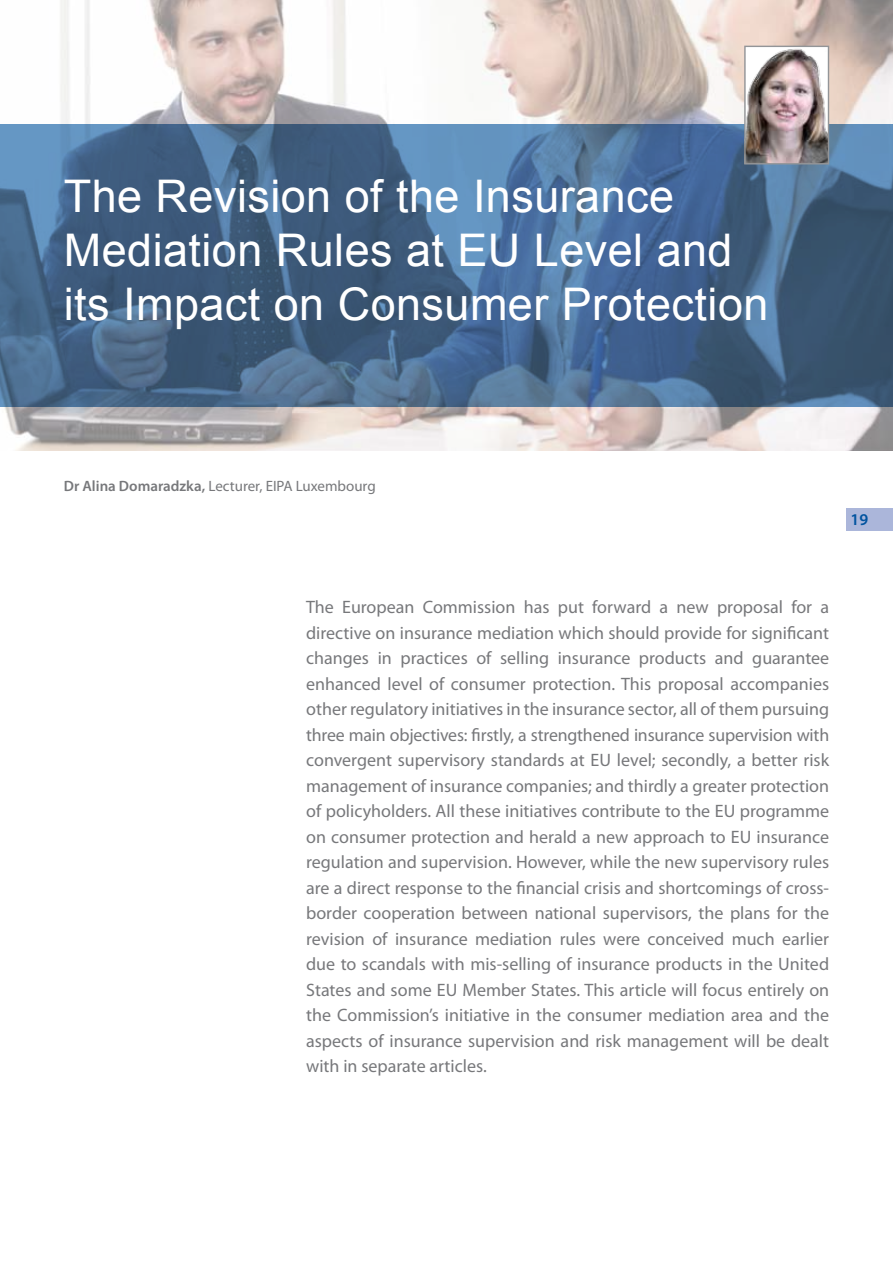
<style>
.page{position:relative;width:893px;height:1263px;background:#fff}
.page>*{position:absolute;margin:0;border:0;box-sizing:border-box;transform-origin:0 0}
.t1{font:45px/54px "Arial";letter-spacing:.01em;color:#fff}
.t2{font:18px/25.5px "Myriad Pro";color:#77787b;text-align:justify}
.t3{font:600 16.5px "Myriad Pro";color:#00539f}
.t4{font:15px "Myriad Pro";color:#77787b}
.s1{font-weight:600}
</style>
<div class="page">
<div style="left:847px;top:508px;width:46px;height:23px;background:#abb6da"></div>
<img style="left:0;top:0;width:893px;height:450px">
<svg style="left:1px;top:124px;width:892px;height:282px;background:#46678c"></svg>
<img style="left:746px;top:48px;width:81px;height:114px">
<div style="left:744px;top:46px;width:85px;height:118px;border:1px solid #939598"></div>
<h1 class="t1" style="left:64px;top:169px;width:706px">The Revision of the Insurance<br>Mediation Rules at EU Level and its Impact on Consumer Protection</h1>
<p class="t4" style="left:64px;top:478px;width:313px"><span class="s1">Dr Alina Domaradzka,</span> Lecturer, EIPA Luxembourg</p>
<p class="t3" style="left:851px;top:509px;width:19px">19</p>
<p class="t2" style="left:306px;top:595px;width:525px">The European Commission has put forward a new proposal for a directive on insurance mediation which should provide for significant changes in practices of selling insurance products and guarantee enhanced level of consumer protection. This proposal accompanies other regulatory initiatives in the insurance sector, all of them pursuing three main objectives: firstly, a strengthened insurance supervision with convergent supervisory standards at EU level; secondly, a better risk management of insurance companies; and thirdly a greater protection of policyholders. All these initiatives contribute to the EU programme on consumer protection and herald a new approach to EU insurance regulation and supervision. However, while the new supervisory rules are a direct response to the financial crisis and shortcomings of cross&shy;border cooperation between national supervisors, the plans for the revision of insurance mediation rules were conceived much earlier due to scandals with mis-selling of insurance products in the United States and some EU Member States. This article will focus entirely on the Commission’s initiative in the consumer mediation area and the aspects of insurance supervision and risk management will be dealt with in separate articles.</p>
</div>
